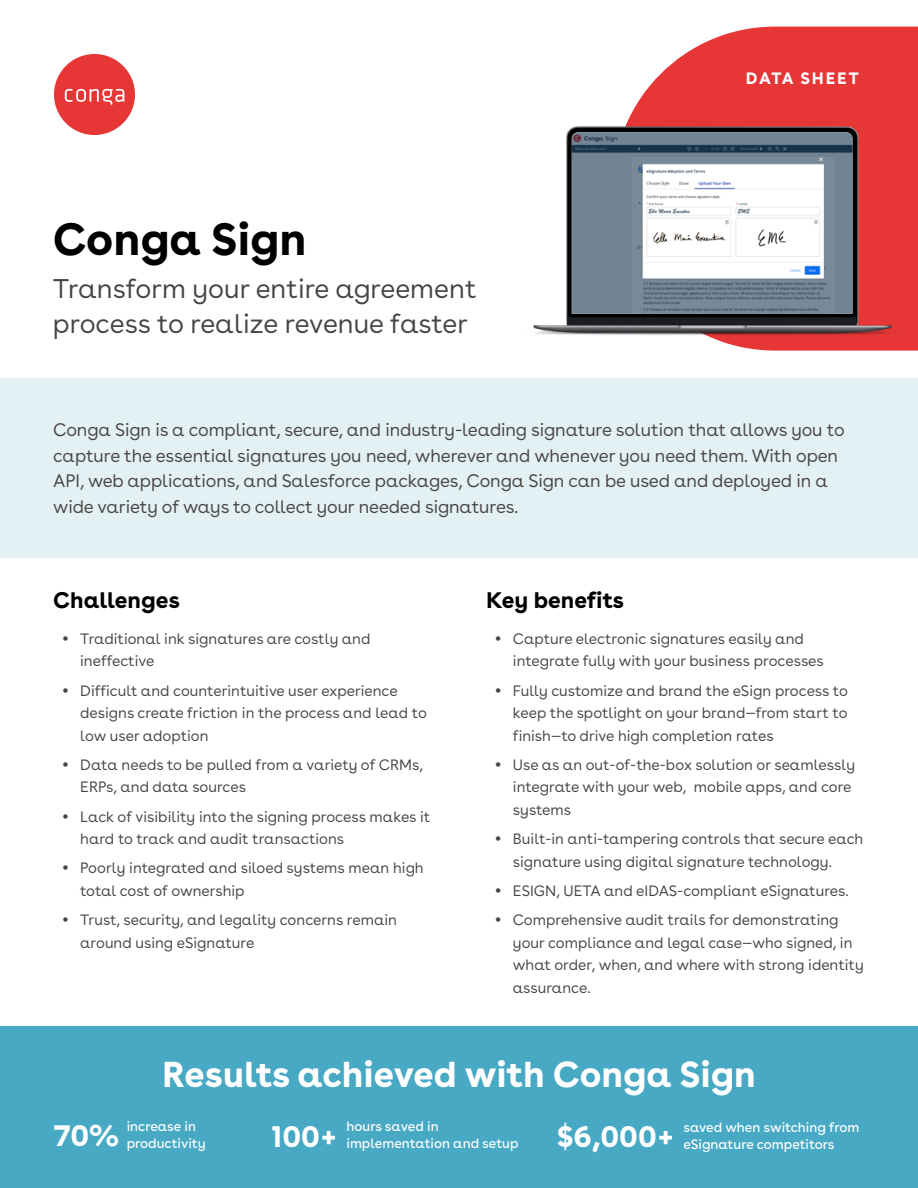
<style>
.page{position:relative;width:918px;height:1188px;background:#fff}
.page>*{position:absolute;margin:0;border:0;box-sizing:border-box;transform-origin:0 0}
.t1{font:700 45px "Buenos Aires";color:#000}
.t2{font:700 36px "Buenos Aires";color:#fff}
.t3{font:700 30px "Buenos Aires";color:#fff}
.t4{font:27px/34.5px "Buenos Aires";color:#474542}
.t5{font:700 22.5px "Buenos Aires";color:#000}
.t6{font:18px/25.5px "Buenos Aires";letter-spacing:-.005em;color:#474542}
.t7{font:700 16.5px "Buenos Aires";letter-spacing:.11em;color:#fff}
.t8{font:15px/22.5px "Buenos Aires";color:#484542}
.t9{font:13.5px/16.5px "Buenos Aires";color:#fff}
</style>
<div class="page">
<div style="left:0;top:378px;width:918px;height:179px;background:#e3f0f4"></div>
<div style="left:54px;top:54px;width:81px;height:81px;background:#e63636;border-radius:50%"></div>
<svg style="left:65px;top:89px;width:59px;height:16px"></svg>
<div style="left:0;top:1026px;width:918px;height:162px;background:#48a9c5"></div>
<svg style="left:627px;top:27px;width:291px;height:324px;background:#e95353"></svg>
<img style="left:533px;top:123px;width:365px;height:216px">
<img style="left:572px;top:132px;width:280px;height:182px">
<h1 class="t1" style="left:53px;top:200px;width:255px">Conga Sign</h1>
<h3 class="t4" style="left:53px;top:269px;width:425px">Transform your entire agreement process to realize revenue faster</h3>
<p class="t7" style="left:746px;top:64px;width:114px">DATA SHEET</p>
<p class="t6" style="left:53px;top:416px;width:793px">Conga Sign is a compliant, secure, and industry-leading signature solution that allows you to capture the essential signatures you need, wherever and whenever you need them. With open API, web applications, and Salesforce packages, Conga Sign can be used and deployed in a wide variety of ways to collect your needed signatures.</p>
<h3 class="t5" style="left:53px;top:581px;width:128px">Challenges</h3>
<p class="t8" style="left:80px;top:626px;width:292px">Traditional ink signatures are costly and ineffective</p>
<p class="t8" style="left:80px;top:678px;width:348px">Difficult and counterintuitive user experience designs create friction in the process and lead to low user adoption</p>
<p class="t8" style="left:80px;top:752px;width:344px">Data needs to be pulled from a variety of CRMs,<br>ERPs, and data sources</p>
<p class="t8" style="left:80px;top:804px;width:352px">Lack of visibility into the signing process makes it hard to track and audit transactions</p>
<p class="t8" style="left:80px;top:855px;width:345px">Poorly integrated and siloed systems mean high total cost of ownership</p>
<p class="t8" style="left:80px;top:907px;width:318px">Trust, security, and legality concerns remain around using eSignature</p>
<h3 class="t5" style="left:486px;top:581px;width:139px">Key benefits</h3>
<p class="t8" style="left:513px;top:626px;width:312px">Capture electronic signatures easily and integrate fully with your business processes</p>
<p class="t8" style="left:513px;top:678px;width:336px;text-align:justify">Fully customize and brand the eSign process to keep the spotlight on your brand—from start to finish—to drive high completion rates</p>
<p class="t8" style="left:513px;top:752px;width:344px">Use as an out-of-the-box solution or seamlessly integrate with your web, mobile apps, and core systems</p>
<p class="t8" style="left:513px;top:826px;width:352px">Built-in anti-tampering controls that secure each signature using digital signature technology.</p>
<p class="t8" style="left:513px;top:875px;width:337px;line-height:29.2px">ESIGN, UETA and eIDAS-compliant eSignatures.<br>Comprehensive audit trails for demonstrating</p>
<p class="t8" style="left:513px;top:930px;width:352px">your compliance and legal case—who signed, in what order, when, and where with strong identity assurance.</p>
<h2 class="t2" style="left:162px;top:1044px;width:595px">Results achieved with Conga Sign</h2>
<h3 class="t3" style="left:271px;top:1111px;width:68px">100+</h3>
<p class="t9" style="left:347px;top:1117px;width:174px">hours saved in implementation and setup</p>
<h3 class="t3" style="left:54px;top:1110px;width:67px">70%</h3>
<p class="t9" style="left:127px;top:1117px;width:81px">increase in productivity</p>
<h3 class="t3" style="left:557px;top:1111px;width:120px">$6,000+</h3>
<p class="t9" style="left:683px;top:1118px;width:178px">saved when switching from eSignature competitors</p>
</div>
